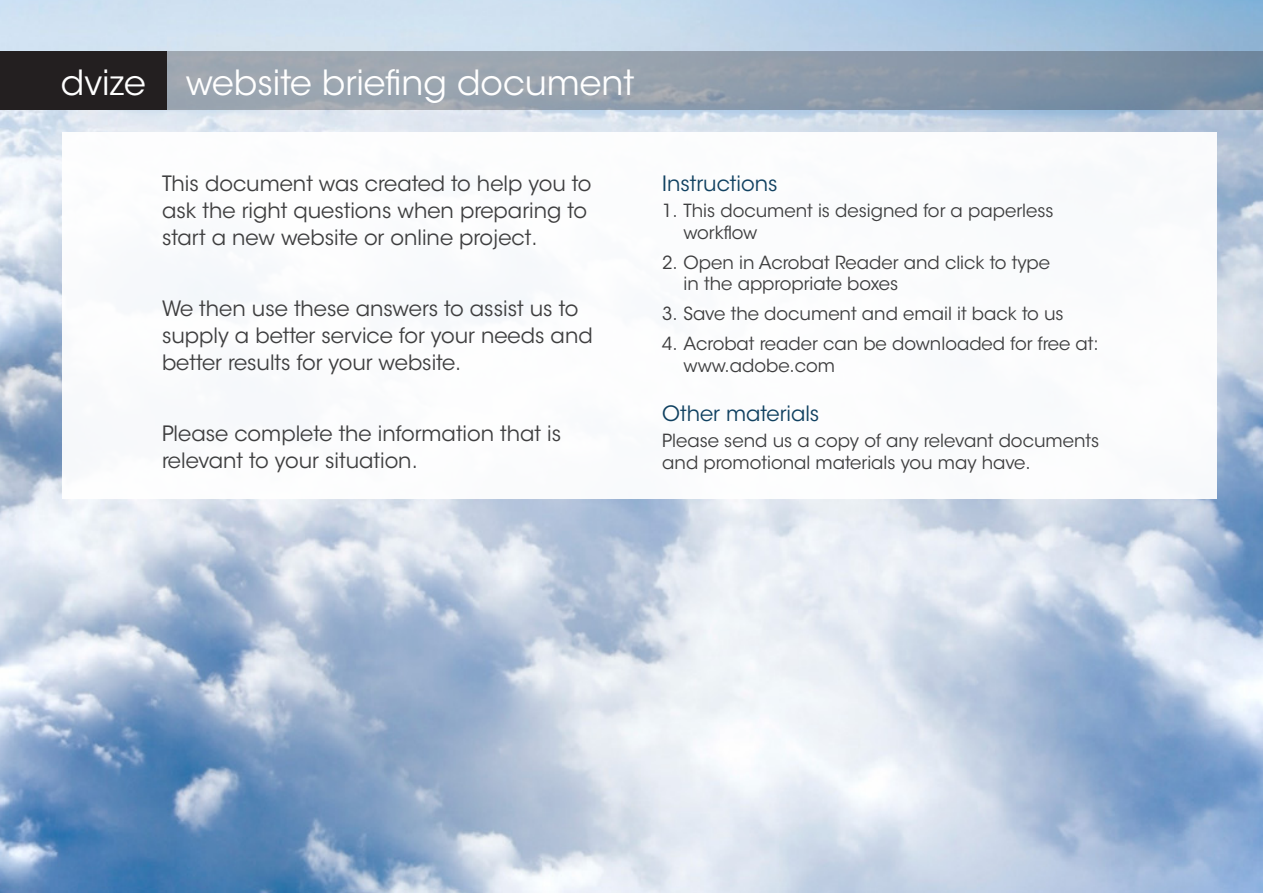
<style>
.page{position:relative;width:1263px;height:893px;background:#fff}
.page>*{position:absolute;margin:0;border:0;box-sizing:border-box;transform-origin:0 0}
.t1{font:34.5px "ITC Avant Garde Std";color:#fff}
.t2{font:21px/27px "ITC Avant Garde Std";color:#3e3e3f}
.t3{font:21px "ITC Avant Garde Std";color:#0f4060}
.t4{font:18px/21.6px "ITC Avant Garde Std";color:#3e3e3f}
</style>
<div class="page">
<img style="left:0;top:0;width:1263px;height:893px">
<div style="left:0;top:52px;width:166px;height:58px;background:#231f20"></div>
<svg style="left:166px;top:52px;width:1097px;height:58px;background:#8f9caa"></svg>
<div style="left:62px;top:132px;width:1154px;height:367px;background:#fff"></div>
<h1 class="t1" style="left:61px;top:62px;width:575px">dvize website briefing document</h1>
<p class="t2" style="left:162px;top:170px;width:431px">This document was created to help you to ask the right questions when preparing to start a new website or online project.</p>
<p class="t2" style="left:162px;top:295px;width:432px">We then use these answers to assist us to supply a better service for your needs and better results for your website.</p>
<p class="t2" style="left:162px;top:420px;width:401px">Please complete the information that is relevant to your situation.</p>
<p class="t3" style="left:662px;top:171px;width:117px">Instructions</p>
<p class="t4" style="left:683px;top:200px;width:372px;text-indent:-21px">1. This document is designed for a paperless workflow</p>
<p class="t4" style="left:683px;top:252px;width:368px;text-indent:-21px">2. Open in Acrobat Reader and click to type in the appropriate boxes</p>
<p class="t4" style="left:662px;top:303px;width:403px">3. Save the document and email it back to us</p>
<p class="t4" style="left:683px;top:333px;width:417px;text-indent:-21px">4. Acrobat reader can be downloaded for free at: www.adobe.com</p>
<p class="t3" style="left:662px;top:401px;width:159px">Other materials</p>
<p class="t4" style="left:662px;top:430px;width:438px">Please send us a copy of any relevant documents and promotional materials you may have.</p>
</div>
